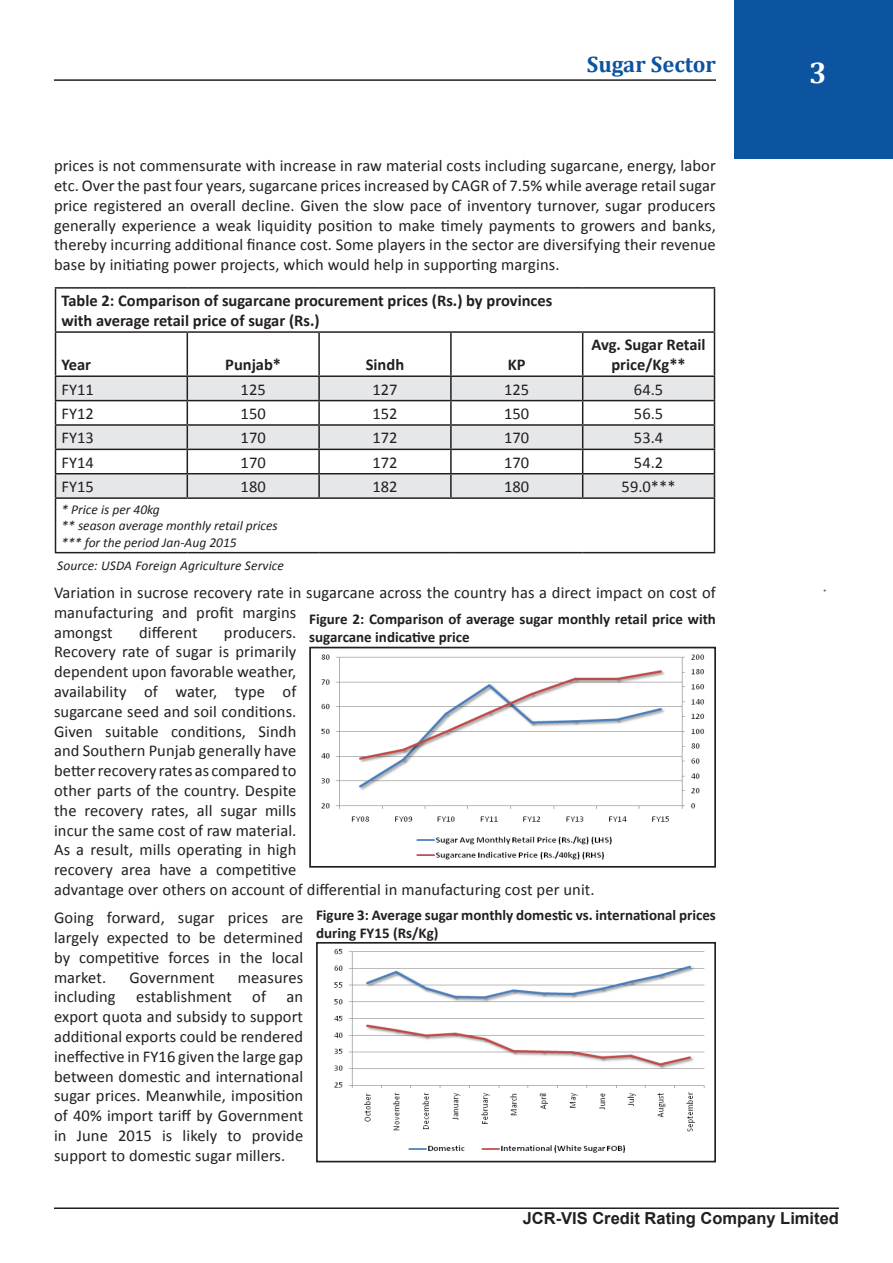
<style>
.page{position:relative;width:893px;height:1263px;background:#fff}
.page>*{position:absolute;margin:0;border:0;box-sizing:border-box;transform-origin:0 0}
.t1{font:700 30px "Cambria";color:#fff}
.t2{font:700 22.5px "Cambria";color:#0c53a0}
.t3{font:16.5px/19.8px "Calibri";letter-spacing:.005em;color:#231f20;text-align:justify}
.t4{font:700 16.5px/19.8px "Calibri";color:#231f20}
.t5{font:700 16.5px "Arial";color:#231f20}
.t6{font:700 15px/18px "Calibri";color:#231f20}
.t7{font:italic 13.5px "Calibri";color:#231f20}
.t8{font:700 6px "Minion Pro";color:#231f20}
</style>
<div class="page">
<svg style="left:56px;top:377px;width:131px;height:120px;fill:#e6e7e9"></svg>
<hr style="left:55px;top:287px;width:132px;height:2px;background:#231f20">
<hr style="left:55px;top:289px;width:1px;height:42px;background:#231f20">
<hr style="left:187px;top:287px;width:132px;height:2px;background:#231f20">
<hr style="left:319px;top:287px;width:132px;height:2px;background:#231f20">
<hr style="left:451px;top:287px;width:132px;height:2px;background:#231f20">
<hr style="left:583px;top:287px;width:132px;height:2px;background:#231f20">
<hr style="left:714px;top:289px;width:1px;height:42px;background:#231f20">
<hr style="left:55px;top:331px;width:132px;height:2px;background:#231f20">
<hr style="left:55px;top:333px;width:1px;height:42px;background:#231f20">
<hr style="left:187px;top:331px;width:132px;height:2px;background:#231f20">
<hr style="left:319px;top:331px;width:132px;height:2px;background:#231f20">
<hr style="left:451px;top:331px;width:132px;height:2px;background:#231f20">
<hr style="left:583px;top:331px;width:132px;height:2px;background:#231f20">
<hr style="left:55px;top:375px;width:132px;height:2px;background:#231f20">
<hr style="left:55px;top:400px;width:132px;height:1px;background:#231f20">
<hr style="left:55px;top:424px;width:132px;height:2px;background:#231f20">
<hr style="left:55px;top:449px;width:132px;height:1px;background:#231f20">
<hr style="left:55px;top:473px;width:132px;height:1px;background:#231f20">
<svg style="left:55px;top:377px;width:1px;height:120px"></svg>
<svg style="left:187px;top:332px;width:528px;height:165px"></svg>
<hr style="left:55px;top:497px;width:132px;height:2px;background:#231f20">
<hr style="left:55px;top:499px;width:1px;height:53px;background:#231f20">
<hr style="left:187px;top:497px;width:132px;height:2px;background:#231f20">
<hr style="left:319px;top:497px;width:132px;height:2px;background:#231f20">
<hr style="left:451px;top:497px;width:132px;height:2px;background:#231f20">
<hr style="left:583px;top:497px;width:132px;height:2px;background:#231f20">
<hr style="left:714px;top:499px;width:1px;height:53px;background:#231f20">
<hr style="left:55px;top:552px;width:132px;height:1px;background:#231f20">
<hr style="left:187px;top:552px;width:132px;height:1px;background:#231f20">
<hr style="left:319px;top:552px;width:132px;height:1px;background:#231f20">
<hr style="left:451px;top:552px;width:132px;height:1px;background:#231f20">
<hr style="left:583px;top:552px;width:132px;height:1px;background:#231f20">
<div style="left:734px;top:0;width:159px;height:159px;background:#0c53a0"></div>
<hr style="left:54px;top:79px;width:662px;height:2px;background:#231f20">
<hr style="left:54px;top:1207px;width:785px;height:2px;background:#231f20">
<img style="left:321px;top:654px;width:384px;height:206px">
<div style="left:309px;top:647px;width:407px;height:221px;border:2px solid #231f20"></div>
<img style="left:334px;top:948px;width:371px;height:205px">
<div style="left:316px;top:942px;width:400px;height:220px;border:2px solid #231f20"></div>
<p class="t2" style="left:587px;top:48px;width:131px">Sugar Sector</p>
<p class="t3" style="left:54px;top:156px;width:663px">prices is not commensurate with increase in raw material costs including sugarcane, energy, labor etc. Over the past four years, sugarcane prices increased by CAGR of 7.5% while average retail sugar price registered an overall decline. Given the slow pace of inventory turnover, sugar producers generally experience a weak liquidity position to make timely payments to growers and banks, thereby incurring additional finance cost. Some players in the sector are diversifying their revenue base by initiating power projects, which would help in supporting margins.</p>
<p class="t4" style="left:62px;top:291px;width:492px">Table 2: Comparison of sugarcane procurement prices (Rs.) by provinces with average retail price of sugar (Rs.)</p>
<p class="t4" style="left:62px;top:355px;width:31px">Year</p>
<p class="t4" style="left:225px;top:355px;width:57px">Punjab*</p>
<p class="t4" style="left:366px;top:355px;width:40px">Sindh</p>
<p class="t4" style="left:508px;top:355px;width:19px">KP</p>
<p class="t4" style="left:591px;top:335px;width:116px;text-align:center">Avg. Sugar Retail price/Kg**</p>
<p class="t3" style="left:62px;top:379px;width:34px">FY11</p>
<p class="t3" style="left:241px;top:379px;width:27px">125</p>
<p class="t3" style="left:372px;top:379px;width:27px">127</p>
<p class="t3" style="left:504px;top:379px;width:27px">125</p>
<p class="t3" style="left:634px;top:379px;width:31px">64.5</p>
<p class="t3" style="left:62px;top:404px;width:34px">FY12</p>
<p class="t3" style="left:241px;top:404px;width:27px">150</p>
<p class="t3" style="left:372px;top:404px;width:27px">152</p>
<p class="t3" style="left:504px;top:404px;width:27px">150</p>
<p class="t3" style="left:634px;top:404px;width:31px">56.5</p>
<p class="t3" style="left:62px;top:428px;width:34px">FY13</p>
<p class="t3" style="left:241px;top:428px;width:27px">170</p>
<p class="t3" style="left:372px;top:428px;width:27px">172</p>
<p class="t3" style="left:504px;top:428px;width:27px">170</p>
<p class="t3" style="left:634px;top:428px;width:31px">53.4</p>
<p class="t3" style="left:62px;top:452px;width:34px">FY14</p>
<p class="t3" style="left:241px;top:452px;width:27px">170</p>
<p class="t3" style="left:372px;top:452px;width:27px">172</p>
<p class="t3" style="left:504px;top:452px;width:27px">170</p>
<p class="t3" style="left:634px;top:452px;width:31px">54.2</p>
<p class="t3" style="left:62px;top:477px;width:34px">FY15</p>
<p class="t3" style="left:241px;top:477px;width:27px">180</p>
<p class="t3" style="left:372px;top:477px;width:27px">182</p>
<p class="t3" style="left:504px;top:477px;width:27px">180</p>
<p class="t3" style="left:622px;top:477px;width:55px">59.0***</p>
<p class="t7" style="left:62px;top:500px;width:100px">* Price is per 40kg</p>
<p class="t7" style="left:62px;top:517px;width:218px">** season average monthly retail prices</p>
<p class="t7" style="left:62px;top:533px;width:177px">*** for the period Jan-Aug 2015</p>
<p class="t7" style="left:57px;top:556px;width:228px">Source: USDA Foreign Agriculture Service</p>
<p class="t3" style="left:54px;top:583px;width:663px;text-align:left">Variation in sucrose recovery rate in sugarcane across the country has a direct impact on cost of manufacturing and profit margins<br>amongst</p>
<p class="t6" style="left:309px;top:610px;width:408px">Figure 2: Comparison of average sugar monthly retail price with sugarcane indicative price</p>
<p class="t3" style="left:139px;top:622px;width:60px">different</p>
<p class="t3" style="left:54px;top:622px;width:542px;text-align:left;text-indent:170px">producers.<br>Recovery rate of sugar is primarily<br>dependent upon favorable weather,<br>availability of water, type of<br>sugarcane seed and soil conditions.<br>Given suitable conditions, Sindh<br>and Southern Punjab generally have<br>better recovery rates as compared to<br>other parts of the country. Despite<br>the recovery rates, all sugar mills<br>incur the same cost of raw material.<br>As a result, mills operating in high<br>recovery area have a competitive<br>advantage over others on account of differential in manufacturing cost per unit.</p>
<p class="t3" style="left:54px;top:908px;width:251px">Going forward, sugar prices are largely expected to be determined by competitive forces in the local market.</p>
<p class="t6" style="left:316px;top:906px;width:401px">Figure 3: Average sugar monthly domestic vs. international prices during FY15 (Rs/Kg)</p>
<p class="t3" style="left:129px;top:967px;width:87px">Government</p>
<p class="t3" style="left:54px;top:967px;width:251px;text-indent:184px">measures including establishment of an export quota and subsidy to support additional exports could be rendered ineffective in FY16 given the large gap between domestic and international sugar prices. Meanwhile, imposition of 40% import tariff by Government in June 2015 is likely to provide support to domestic sugar millers.</p>
<p class="t1" style="left:809px;top:51px;width:19px">3</p>
<p class="t8" style="left:823px;top:586px;width:5px">+</p>
<p class="t5" style="left:523px;top:1207px;width:318px">JCR-VIS Credit Rating Company Limited</p>
</div>
